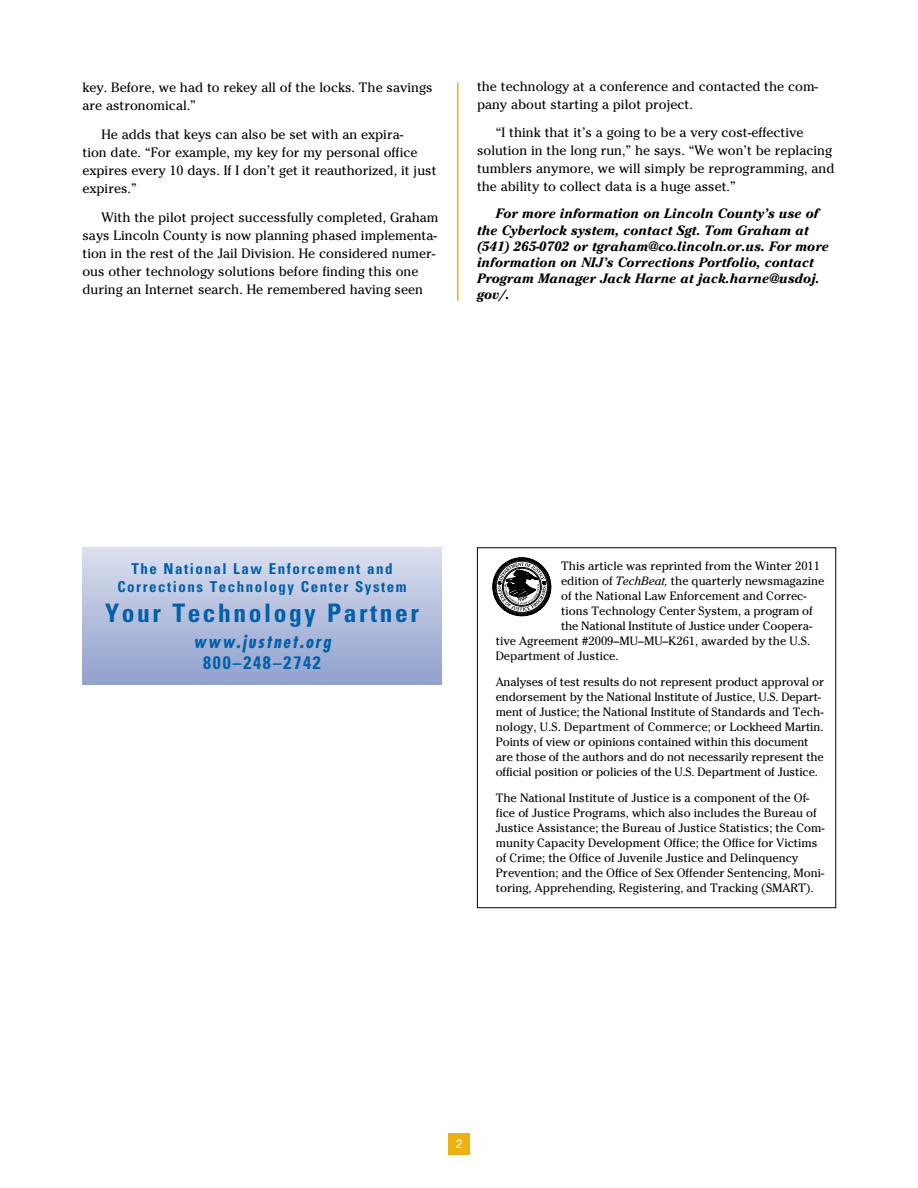
<style>
.page{position:relative;width:918px;height:1188px;background:#fff}
.page>*{position:absolute;margin:0;border:0;box-sizing:border-box;transform-origin:0 0}
.t1{font:700 condensed 25.5px "Univers LT Std";letter-spacing:.1em;color:#0060a9}
.t2{font:italic 700 condensed 18px "Futura Std";letter-spacing:.1em;color:#0060a9}
.t3{font:700 condensed 18px "Univers LT Std";letter-spacing:.1em;color:#0060a9}
.t4{font:700 condensed 15px/18px "Univers LT Std";letter-spacing:.1em;color:#0060a9;text-align:center}
.t5{font:13.5px/18px "Cheltenham Std";color:#000}
.t6{font:italic 700 13.5px/16.2px "Cheltenham Std";color:#000}
.t7{font:12px/15px "Cheltenham Std";color:#000}
.t8{font:12px "Univers LT Std";color:#fff}
.s1{font-style:italic}
</style>
<div class="page">
<div style="left:477px;top:547px;width:359px;height:361px;border:1px solid #000"></div>
<div style="left:82px;top:547px;width:360px;height:137px;background:linear-gradient(to bottom,#dbdfef,#90a1cd)"></div>
<hr style="left:457px;top:83px;width:2px;height:218px;background:#eeb111">
<svg style="left:493px;top:558px;width:58px;height:58px"></svg>
<div style="left:449px;top:1133px;width:21px;height:21px;background:#eeb111"></div>
<p class="t5" style="left:82px;top:78px;width:352px">key. Before, we had to rekey all of the locks. The savings are astronomical.”</p>
<p class="t5" style="left:82px;top:125px;width:356px;text-indent:19px">He adds that keys can also be set with an expira-<br>tion date. “For example, my key for my personal office expires every 10 days. If I don’t get it reauthorized, it just expires.”</p>
<p class="t5" style="left:82px;top:208px;width:358px;text-indent:19px">With the pilot project successfully completed, Graham says Lincoln County is now planning phased implementa&shy;tion in the rest of the Jail Division. He considered numer&shy;ous other technology solutions before finding this one during an Internet search. He remembered having seen</p>
<p class="t5" style="left:477px;top:77px;width:343px">the technology at a conference and contacted the com&shy;pany about starting a pilot project.</p>
<p class="t5" style="left:477px;top:124px;width:359px;text-indent:19px">“I think that it’s a going to be a very cost-effective solution in the long run,” he says. “We won’t be replacing tumblers anymore, we will simply be reprogramming, and the ability to collect data is a huge asset.”</p>
<h4 class="t6" style="left:477px;top:206px;width:343px;text-indent:19px">For more information on Lincoln County’s use of the Cyberlock system, contact Sgt. Tom Graham at</h4>
<p class="t6" style="left:477px;top:238px;width:353px">(541) 265-0702 or tgraham@co.lincoln.or.us. For more information on NIJ’s Corrections Portfolio, contact Program Manager Jack Harne at jack.harne@usdoj. gov/.</p>
<p class="t4" style="left:117px;top:560px;width:291px">The National Law Enforcement and<br>Corrections Technology Center System</p>
<h2 class="t1" style="left:105px;top:598px;width:315px">Your Technology Partner</h2>
<p class="t2" style="left:193px;top:630px;width:139px">www.justnet.org</p>
<h3 class="t3" style="left:203px;top:651px;width:119px">800 –248 –2742</h3>
<p class="t7" style="left:561px;top:559px;width:265px">This article was reprinted from the Winter 2011 edition of <span class="s1">TechBeat,</span> the quarterly newsmagazine of the National Law Enforcement and Correc&shy;tions Technology Center System, a program of</p>
<p class="t7" style="left:496px;top:619px;width:318px;text-indent:65px">the National Institute of Justice under Coopera&shy;tive Agreement #2009–MU–MU–K261, awarded by the U.S.<br>Department of Justice.</p>
<p class="t7" style="left:496px;top:674px;width:330px">Analyses of test results do not represent product approval or endorsement by the National Institute of Justice, U.S. Depart&shy;ment of Justice; the National Institute of Standards and Tech&shy;nology, U.S. Department of Commerce; or Lockheed Martin.<br>Points of view or opinions contained within this document are those of the authors and do not necessarily represent the official position or policies of the U.S. Department of Justice.</p>
<p class="t7" style="left:496px;top:790px;width:330px">The National Institute of Justice is a component of the Of&shy;fice of Justice Programs, which also includes the Bureau of Justice Assistance; the Bureau of Justice Statistics; the Com&shy;munity Capacity Development Office; the Office for Victims of Crime; the Office of Juvenile Justice and Delinquency Prevention; and the Office of Sex Offender Sentencing, Moni&shy;toring, Apprehending, Registering, and Tracking (SMART).</p>
<p class="t8" style="left:456px;top:1137px;width:8px">2</p>
</div>
